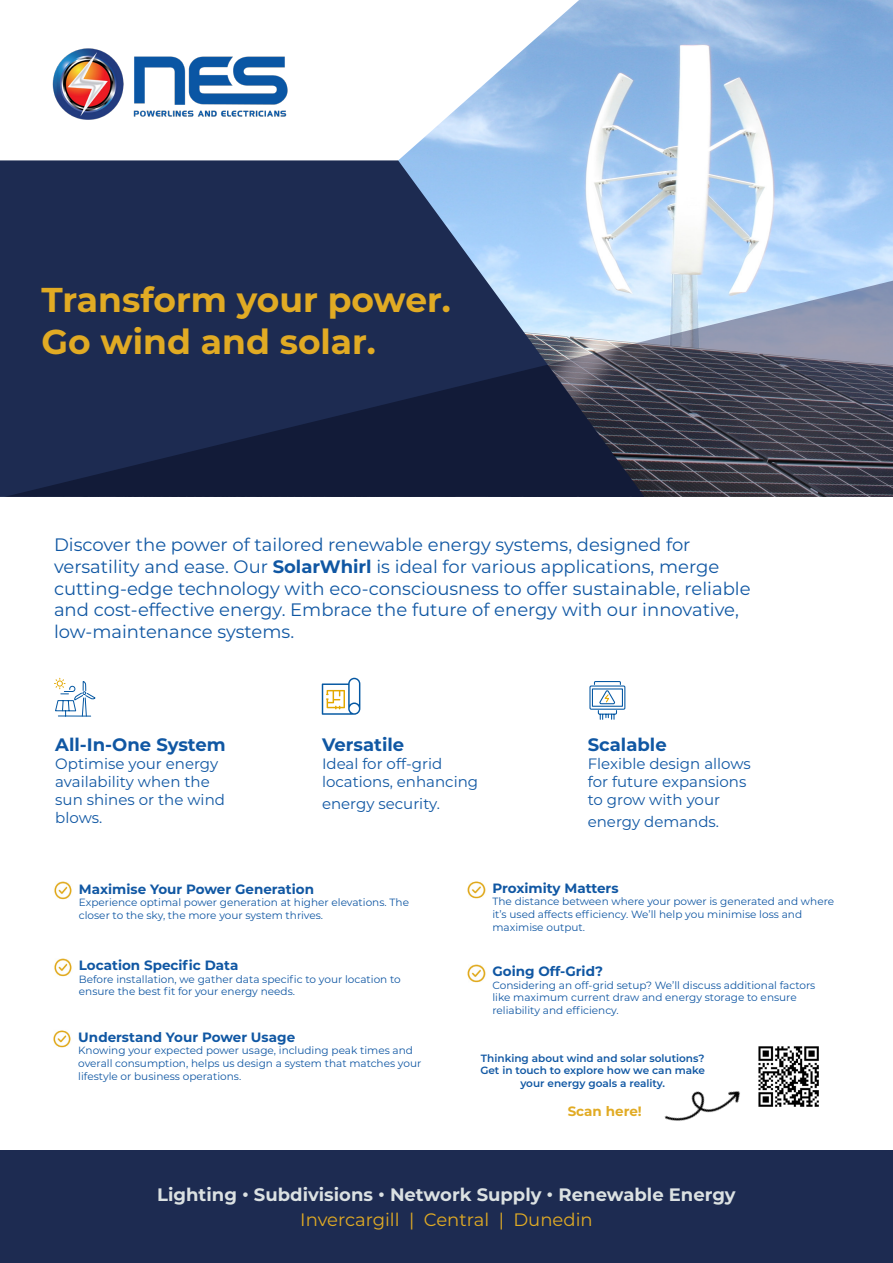
<style>
.page{position:relative;width:893px;height:1263px;background:#fff}
.page>*{position:absolute;margin:0;border:0;box-sizing:border-box;transform-origin:0 0}
.t1{font:700 34.5px "Montserrat";color:#e1ab24}
.t2{font:18px/21.6px "Montserrat";color:#1057a3}
.t3{font:700 18px "Montserrat";color:#dbe1e2}
.t4{font:700 18px "Montserrat";color:#1057a3}
.t5{font:18px "Montserrat";color:#e1ab24}
.t6{font:15px/18px "Montserrat";color:#1057a3}
.t7{font:700 13.5px "Montserrat";color:#1057a3}
.t8{font:700 13.5px "Montserrat";color:#e1ab24}
.t9{font:10.5px/12.6px "Montserrat";color:#1057a3}
.t10{font:600 10.5px/12.6px "Montserrat";color:#1057a3;text-align:center}
.s1{font-weight:700}
</style>
<div class="page">
<div style="left:0;top:1151px;width:893px;height:112px;background:#1d2b51"></div>
<img style="left:399px;top:0;width:494px;height:279px">
<svg style="left:0;top:160px;width:644px;height:337px;background:#4a5f84"></svg>
<svg style="left:4px;top:279px;width:889px;height:218px;background:#38435f"></svg>
<img style="left:52px;top:48px;width:236px;height:72px">
<svg style="left:54px;top:677px;width:42px;height:40px"></svg>
<svg style="left:589px;top:681px;width:37px;height:39px"></svg>
<svg style="left:322px;top:678px;width:38px;height:37px"></svg>
<img style="left:54px;top:881px;width:18px;height:19px">
<img style="left:54px;top:958px;width:18px;height:19px">
<img style="left:53px;top:1030px;width:18px;height:18px">
<img style="left:467px;top:881px;width:19px;height:18px">
<img style="left:467px;top:964px;width:19px;height:19px">
<img style="left:758px;top:1046px;width:61px;height:61px">
<img style="left:647px;top:1091px;width:110px;height:60px">
<p class="t1" style="left:41px;top:275px;width:411px">Transform your power.</p>
<p class="t1" style="left:41px;top:317px;width:336px">Go wind and solar.</p>
<p class="t2" style="left:54px;top:534px;width:698px">Discover the power of tailored renewable energy systems, designed for versatility and ease. Our <span class="s1">SolarWhirl</span> is ideal for various applications, merge cutting-edge technology with eco-consciousness to offer sustainable, reliable and cost-effective energy. Embrace the future of energy with our innovative, low-maintenance systems.</p>
<p class="t4" style="left:55px;top:731px;width:172px">All-In-One System</p>
<p class="t6" style="left:55px;top:754px;width:171px">Optimise your energy availability when the sun shines or the wind blows.</p>
<p class="t4" style="left:322px;top:731px;width:84px">Versatile</p>
<p class="t6" style="left:322px;top:754px;width:158px">Ideal for off-grid locations, enhancing</p>
<p class="t6" style="left:322px;top:794px;width:120px">energy security.</p>
<p class="t4" style="left:588px;top:731px;width:80px">Scalable</p>
<p class="t6" style="left:588px;top:754px;width:165px">Flexible design allows for future expansions to grow with your</p>
<p class="t6" style="left:588px;top:812px;width:133px">energy demands.</p>
<p class="t7" style="left:79px;top:879px;width:237px">Maximise Your Power Generation</p>
<p class="t9" style="left:79px;top:896px;width:332px">Experience optimal power generation at higher elevations. The closer to the sky, the more your system thrives.</p>
<p class="t7" style="left:79px;top:956px;width:161px">Location Specific Data</p>
<p class="t9" style="left:79px;top:972px;width:323px">Before installation, we gather data specific to your location to ensure the best fit for your energy needs.</p>
<p class="t7" style="left:78px;top:1027px;width:218px">Understand Your Power Usage</p>
<p class="t9" style="left:78px;top:1044px;width:345px">Knowing your expected power usage, including peak times and overall consumption, helps us design a system that matches your lifestyle or business operations.</p>
<p class="t7" style="left:492px;top:878px;width:128px">Proximity Matters</p>
<p class="t9" style="left:492px;top:895px;width:343px">The distance between where your power is generated and where it’s used affects efficiency. We’ll help you minimise loss and maximise output.</p>
<p class="t7" style="left:492px;top:962px;width:112px">Going Off-Grid?</p>
<p class="t9" style="left:492px;top:978px;width:324px">Considering an off-grid setup? We’ll discuss additional factors like maximum current draw and energy storage to ensure reliability and efficiency.</p>
<p class="t10" style="left:480px;top:1051px;width:226px">Thinking about wind and solar solutions?<br>Get in touch to explore how we can make your energy goals a reality.</p>
<p class="t8" style="left:568px;top:1101px;width:76px">Scan here!</p>
<p class="t3" style="left:157px;top:1181px;width:580px">Lighting • Subdivisions • Network Supply • Renewable Energy</p>
<p class="t5" style="left:300px;top:1207px;width:294px">Invercargill | Central | Dunedin</p>
</div>
